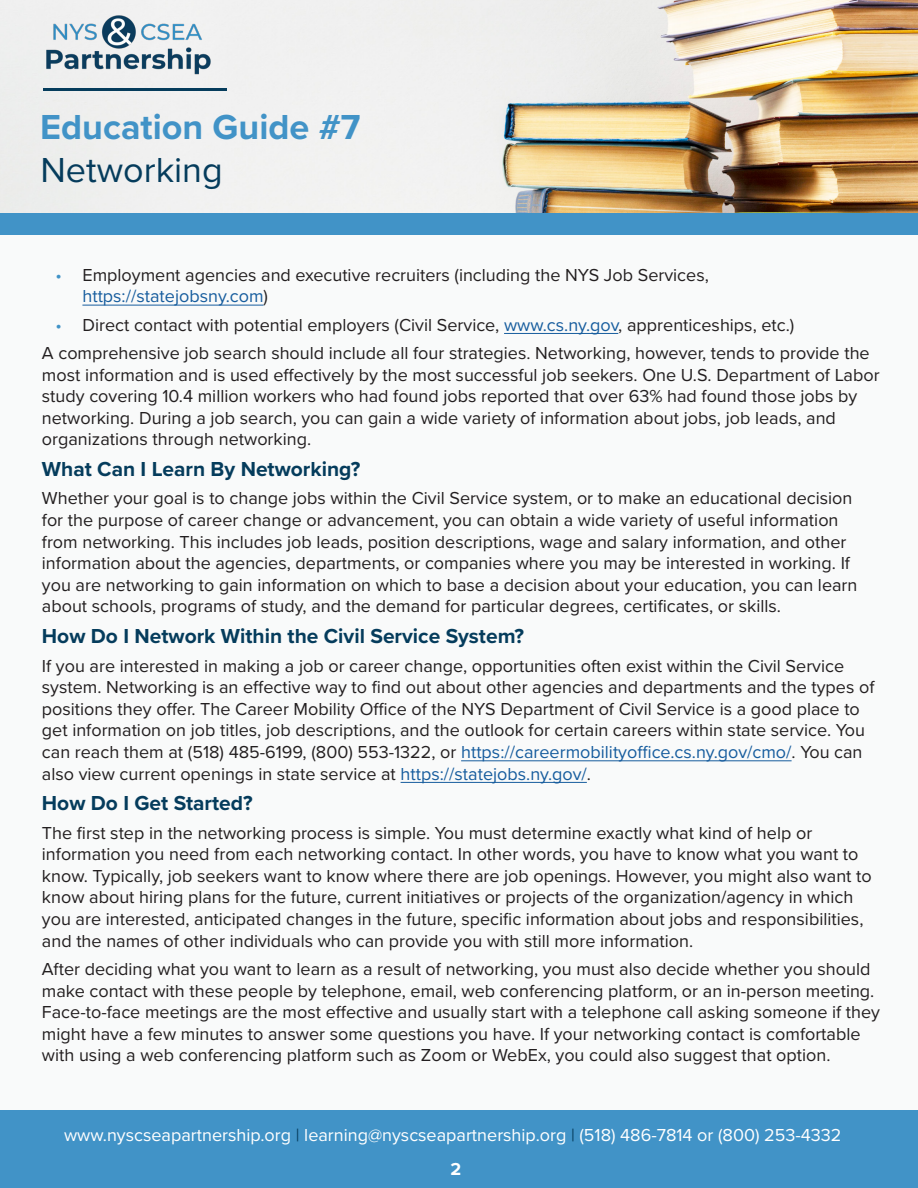
<style>
.page{position:relative;width:918px;height:1188px;background:#f9fafa}
.page>*{position:absolute;margin:0;border:0;box-sizing:border-box;transform-origin:0 0}
.t1{font:700 36px "Proxima Nova";color:#4193c7}
.t2{font:36px "Proxima Nova";color:#053c5c}
.t3{font:700 21px "Proxima Nova";color:#053c5c}
.t4{font:18px/21.6px "Proxima Nova";color:#231f20}
.t5{font:18px "Proxima Nova";color:#fff}
.t6{font:700 18px "Proxima Nova";color:#fff}
.s1{color:#4193c7}
.s2{color:#175d9e}
.s3{color:#053c5c}
</style>
<div class="page">
<img style="left:0;top:0;width:918px;height:214px">
<div style="left:0;top:1110px;width:918px;height:78px;background:#4193c7"></div>
<img style="left:43px;top:14px;width:173px;height:62px">
<hr style="left:43px;top:88px;width:184px;height:3px;background:#053c5c">
<div style="left:0;top:214px;width:918px;height:21px;background:#4193c7"></div>
<hr style="left:82px;top:305px;width:182px;height:1px;background:#175d9e">
<hr style="left:504px;top:333px;width:114px;height:1px;background:#175d9e">
<hr style="left:461px;top:760px;width:331px;height:1px;background:#175d9e">
<hr style="left:401px;top:782px;width:186px;height:1px;background:#175d9e">
<p class="t1" style="left:40px;top:100px;width:322px">Education Guide #7</p>
<p class="t2" style="left:40px;top:143px;width:184px">Networking</p>
<p class="t4" style="left:82px;top:263px;width:628px;text-indent:-27px"><span class="s1">•</span> Employment agencies and executive recruiters (including the NYS Job Services, <span class="s2">https://statejobsny.com</span>)</p>
<p class="t4" style="left:55px;top:313px;width:740px"><span class="s1">•</span> Direct contact with potential employers (Civil Service, <span class="s2">www.cs.ny.gov</span>, apprenticeships, etc.)</p>
<p class="t4" style="left:42px;top:341px;width:839px">A comprehensive job search should include all four strategies. Networking, however, tends to provide the most information and is used effectively by the most successful job seekers. One U.S. Department of Labor study covering 10.4 million workers who had found jobs reported that over 63% had found those jobs by networking. During a job search, you can gain a wide variety of information about jobs, job leads, and organizations through networking.</p>
<p class="t3" style="left:42px;top:453px;width:320px">What Can I Learn By Networking?</p>
<p class="t4" style="left:42px;top:487px;width:817px">Whether your goal is to change jobs within the Civil Service system, or to make an educational decision for the purpose of career change or advancement, you can obtain a wide variety of useful information from networking. This includes job leads, position descriptions, wage and salary information, and other information about the agencies, departments, or companies where you may be interested in working. If you are networking to gain information on which to base a decision about your education, you can learn about schools, programs of study, and the demand for particular degrees, certificates, or skills.</p>
<p class="t3" style="left:42px;top:621px;width:484px">How Do I Network Within the Civil Service System?</p>
<p class="t4" style="left:42px;top:654px;width:834px">If you are interested in making a job or career change, opportunities often exist within the Civil Service system. Networking is an effective way to find out about other agencies and departments and the types of positions they offer. The Career Mobility Office of the NYS Department of Civil Service is a good place to get information on job titles, job descriptions, and the outlook for certain careers within state service. You can reach them at (518) 485-6199, (800) 553-1322, or <span class="s2">https://careermobilityoffice.cs.ny.gov/cmo/</span>. You can also view current openings in state service at <span class="s2">https://statejobs.ny.gov/</span>.</p>
<p class="t3" style="left:42px;top:788px;width:212px">How Do I Get Started?</p>
<p class="t4" style="left:42px;top:821px;width:831px">The first step in the networking process is simple. You must determine exactly what kind of help or information you need from each networking contact. In other words, you have to know what you want to know. Typically, job seekers want to know where there are job openings. However, you might also want to know about hiring plans for the future, current initiatives or projects of the organization/agency in which you are interested, anticipated changes in the future, specific information about jobs and responsibilities, and the names of other individuals who can provide you with still more information.</p>
<p class="t4" style="left:42px;top:957px;width:840px">After deciding what you want to learn as a result of networking, you must also decide whether you should make contact with these people by telephone, email, web conferencing platform, or an in-person meeting.<br>Face-to-face meetings are the most effective and usually start with a telephone call asking someone if they might have a few minutes to answer some questions you have. If your networking contact is comfortable with using a web conferencing platform such as Zoom or WebEx, you could also suggest that option.</p>
<p class="t5" style="left:64px;top:1121px;width:779px">www.nyscseapartnership.org <span class="s3">|</span> learning@nyscseapartnership.org <span class="s3">|</span> (518) 486-7814 or (800) 253-4332</p>
<p class="t6" style="left:450px;top:1155px;width:12px">2</p>
</div>
